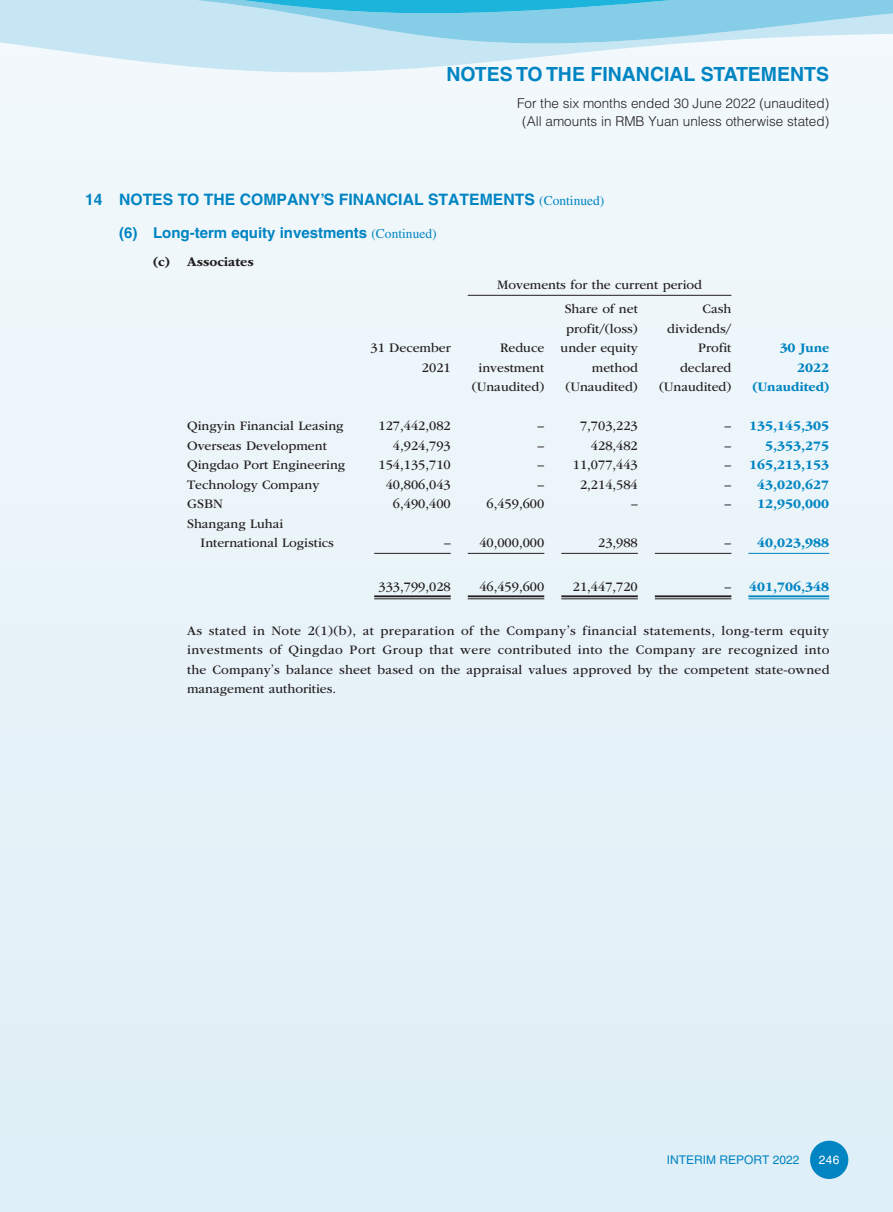
<style>
.page{position:relative;width:893px;height:1212px;background:#e8f3f9}
.page>*{position:absolute;margin:0;border:0;box-sizing:border-box;transform-origin:0 0}
.t1{font:700 19.5px "Helvetica LT Std";color:#0084c2}
.t2{font:700 15.75px "Helvetica LT Std";color:#0084c2}
.t3{font:700 15px "Helvetica LT Std";color:#0084c2}
.t4{font:13.5px/19.5px "ITC Garamond Std";color:#231f20;text-align:right}
.t5{font:13.5px "ITC Garamond Std";letter-spacing:.03em;color:#231f20}
.t6{font:700 13.5px/19.5px "ITC Garamond Std";color:#0084c2;text-align:right}
.t7{font:300 13.5px/18px "Helvetica LT Std";color:#231f20;text-align:center}
.t8{font:13.5px "Times LT Std";color:#0084c2}
.t9{font:700 13.5px "ITC Garamond Std";color:#231f20}
.t10{font:12px "Helvetica LT Std";color:#0084c2}
.t11{font:12px "Helvetica LT Std";color:#fff}
</style>
<div class="page">
<svg style="left:0;top:43px;width:893px;height:29px;fill:#f2f8fb"></svg>
<svg style="left:0;top:0;width:893px;height:43px;background:#9dd7eb"></svg>
<div style="left:810px;top:1141px;width:38px;height:38px;background:#0084c2;border-radius:50%"></div>
<hr style="left:468px;top:295px;width:263px;height:1px;background:#231f20">
<hr style="left:374px;top:553px;width:77px;height:1px;background:#231f20">
<hr style="left:468px;top:553px;width:76px;height:1px;background:#231f20">
<hr style="left:561px;top:553px;width:77px;height:1px;background:#231f20">
<hr style="left:655px;top:553px;width:76px;height:1px;background:#231f20">
<hr style="left:748px;top:553px;width:81px;height:1px;background:#0084c2">
<hr style="left:374px;top:595px;width:77px;height:2px;background:#231f20">
<hr style="left:374px;top:598px;width:77px;height:1px;background:#231f20">
<hr style="left:468px;top:595px;width:76px;height:2px;background:#231f20">
<hr style="left:468px;top:598px;width:76px;height:1px;background:#231f20">
<hr style="left:561px;top:595px;width:77px;height:2px;background:#231f20">
<hr style="left:561px;top:598px;width:77px;height:1px;background:#231f20">
<hr style="left:655px;top:595px;width:76px;height:2px;background:#231f20">
<hr style="left:655px;top:598px;width:76px;height:1px;background:#231f20">
<hr style="left:748px;top:595px;width:81px;height:2px;background:#0084c2">
<hr style="left:748px;top:598px;width:81px;height:1px;background:#0084c2">
<h1 class="t1" style="left:446px;top:62px;width:384px">NOTES TO THE FINANCIAL STATEMENTS</h1>
<p class="t7" style="left:517px;top:94px;width:314px">For the six months ended 30 June 2022 (unaudited( (All amounts in RMB Yuan unless otherwise stated(</p>
<p class="t2" style="left:85px;top:190px;width:19px">14</p>
<p class="t2" style="left:119px;top:190px;width:417px">NOTES TO THE COMPANY S’ FINANCIAL STATEMENTS</p>
<p class="t8" style="left:539px;top:193px;width:67px">(Continued(</p>
<p class="t3" style="left:119px;top:223px;width:20px">6( )</p>
<p class="t3" style="left:153px;top:223px;width:216px">Long-term equity investments</p>
<p class="t8" style="left:371px;top:226px;width:67px">(Continued(</p>
<p class="t9" style="left:153px;top:254px;width:18px">c( )</p>
<p class="t9" style="left:187px;top:254px;width:68px">Associates</p>
<p class="t4" style="left:497px;top:276px;width:206px">Movements for the current period</p>
<p class="t4" style="left:371px;top:339px;width:82px">31 December<br>2021</p>
<p class="t4" style="left:478px;top:339px;width:67px">Reduce investment</p>
<p class="t4" style="left:472px;top:378px;width:74px">(Unaudited)</p>
<p class="t4" style="left:561px;top:300px;width:79px">Share of net profit (/ loss( under equity method</p>
<p class="t4" style="left:667px;top:300px;width:66px">Cash dividends/<br>Profit declared</p>
<p class="t4" style="left:565px;top:378px;width:74px">(Unaudited)</p>
<p class="t4" style="left:659px;top:378px;width:74px">(Unaudited)</p>
<p class="t6" style="left:752px;top:338px;width:78px">30 June<br>2022 (Unaudited(</p>
<p class="t4" style="left:187px;top:417px;width:158px">Qingyin Financial Leasing</p>
<p class="t4" style="left:379px;top:417px;width:74px">127,442,082</p>
<p class="t4" style="left:538px;top:417px;width:8px">–</p>
<p class="t4" style="left:580px;top:417px;width:59px">7,703,223</p>
<p class="t4" style="left:725px;top:417px;width:8px">–</p>
<p class="t6" style="left:749px;top:416px;width:82px">135,145,305</p>
<p class="t4" style="left:187px;top:436px;width:141px">Overseas Development</p>
<p class="t4" style="left:393px;top:436px;width:59px">4,924,793</p>
<p class="t4" style="left:538px;top:436px;width:8px">–</p>
<p class="t4" style="left:591px;top:436px;width:48px">428,482</p>
<p class="t4" style="left:725px;top:436px;width:8px">–</p>
<p class="t6" style="left:765px;top:436px;width:66px">5,353,275</p>
<p class="t4" style="left:187px;top:456px;width:160px">Qingdao Port Engineering</p>
<p class="t4" style="left:379px;top:456px;width:74px">154,135,710</p>
<p class="t4" style="left:538px;top:456px;width:8px">–</p>
<p class="t4" style="left:573px;top:456px;width:66px">11,077,443</p>
<p class="t4" style="left:725px;top:456px;width:8px">–</p>
<p class="t6" style="left:749px;top:455px;width:82px">165,213,153</p>
<p class="t4" style="left:187px;top:475px;width:134px">Technology Company</p>
<p class="t4" style="left:386px;top:475px;width:66px">40,806,043</p>
<p class="t4" style="left:538px;top:475px;width:8px">–</p>
<p class="t4" style="left:580px;top:475px;width:59px">2,214,584</p>
<p class="t4" style="left:725px;top:475px;width:8px">–</p>
<p class="t6" style="left:757px;top:475px;width:74px">43,020,627</p>
<p class="t4" style="left:187px;top:494px;width:98px;text-align:left">GSBN<br>Shangang Luhai</p>
<p class="t4" style="left:393px;top:494px;width:59px">6,490,400</p>
<p class="t4" style="left:486px;top:494px;width:59px">6,459,600</p>
<p class="t4" style="left:631px;top:494px;width:8px">–</p>
<p class="t4" style="left:725px;top:494px;width:8px">–</p>
<p class="t6" style="left:757px;top:494px;width:74px">12,950,000</p>
<p class="t4" style="left:201px;top:533px;width:135px">International Logistics</p>
<p class="t4" style="left:444px;top:533px;width:8px">–</p>
<p class="t4" style="left:479px;top:533px;width:66px">40,000,000</p>
<p class="t4" style="left:598px;top:533px;width:41px">23,988</p>
<p class="t4" style="left:725px;top:533px;width:8px">–</p>
<p class="t6" style="left:757px;top:533px;width:74px">40,023,988</p>
<p class="t4" style="left:379px;top:577px;width:74px">333,799,028</p>
<p class="t4" style="left:479px;top:577px;width:66px">46,459,600</p>
<p class="t4" style="left:573px;top:577px;width:66px">21,447,720</p>
<p class="t4" style="left:725px;top:577px;width:8px">–</p>
<p class="t6" style="left:749px;top:577px;width:82px">401,706,348</p>
<p class="t4" style="left:209px;top:621px;width:39px">stated</p>
<p class="t4" style="left:308px;top:621px;width:50px">1(2 ) ( b ,)</p>
<p class="t4" style="left:461px;top:621px;width:14px">of</p>
<p class="t4" style="left:480px;top:621px;width:21px">the</p>
<p class="t5" style="left:583px;top:623px;width:56px">financial</p>
<p class="t5" style="left:722px;top:623px;width:63px">long-term</p>
<p class="t5" style="left:506px;top:623px;width:71px">Company s’</p>
<p class="t4" style="left:253px;top:621px;width:14px">in</p>
<p class="t5" style="left:381px;top:623px;width:76px">preparation</p>
<p class="t4" style="left:790px;top:621px;width:41px">equity</p>
<p class="t4" style="left:187px;top:621px;width:17px">As</p>
<p class="t4" style="left:271px;top:621px;width:31px">Note</p>
<p class="t4" style="left:363px;top:621px;width:13px">at</p>
<p class="t5" style="left:644px;top:623px;width:73px">statements,</p>
<p class="t4" style="left:269px;top:640px;width:14px">of</p>
<p class="t5" style="left:288px;top:642px;width:56px">Qingdao</p>
<p class="t4" style="left:429px;top:640px;width:26px">that</p>
<p class="t5" style="left:498px;top:642px;width:75px">contributed</p>
<p class="t4" style="left:609px;top:640px;width:21px">the</p>
<p class="t5" style="left:728px;top:642px;width:71px">recognized</p>
<p class="t5" style="left:187px;top:642px;width:77px">investments</p>
<p class="t4" style="left:578px;top:640px;width:26px">into</p>
<p class="t4" style="left:805px;top:640px;width:26px">into</p>
<p class="t4" style="left:382px;top:640px;width:42px">Group</p>
<p class="t5" style="left:636px;top:642px;width:61px">Company</p>
<p class="t4" style="left:350px;top:640px;width:28px">Port</p>
<p class="t4" style="left:460px;top:640px;width:32px">were</p>
<p class="t4" style="left:702px;top:640px;width:21px">are</p>
<p class="t4" style="left:187px;top:660px;width:151px;text-align:left">the<br>management authorities.</p>
<p class="t4" style="left:286px;top:660px;width:49px">balance</p>
<p class="t4" style="left:339px;top:660px;width:34px">sheet</p>
<p class="t4" style="left:378px;top:660px;width:37px">based</p>
<p class="t4" style="left:441px;top:660px;width:21px">the</p>
<p class="t4" style="left:466px;top:660px;width:57px">appraisal</p>
<p class="t4" style="left:528px;top:660px;width:40px">values</p>
<p class="t4" style="left:573px;top:660px;width:60px">approved</p>
<p class="t4" style="left:638px;top:660px;width:16px">by</p>
<p class="t4" style="left:659px;top:660px;width:21px">the</p>
<p class="t4" style="left:755px;top:660px;width:76px">state-owned</p>
<p class="t4" style="left:212px;top:660px;width:69px">Company s’</p>
<p class="t4" style="left:684px;top:660px;width:66px">competent</p>
<p class="t4" style="left:419px;top:660px;width:17px">on</p>
<p class="t10" style="left:667px;top:1152px;width:134px">INTERIM REPORT 2022</p>
<p class="t11" style="left:819px;top:1152px;width:22px">246</p>
</div>
